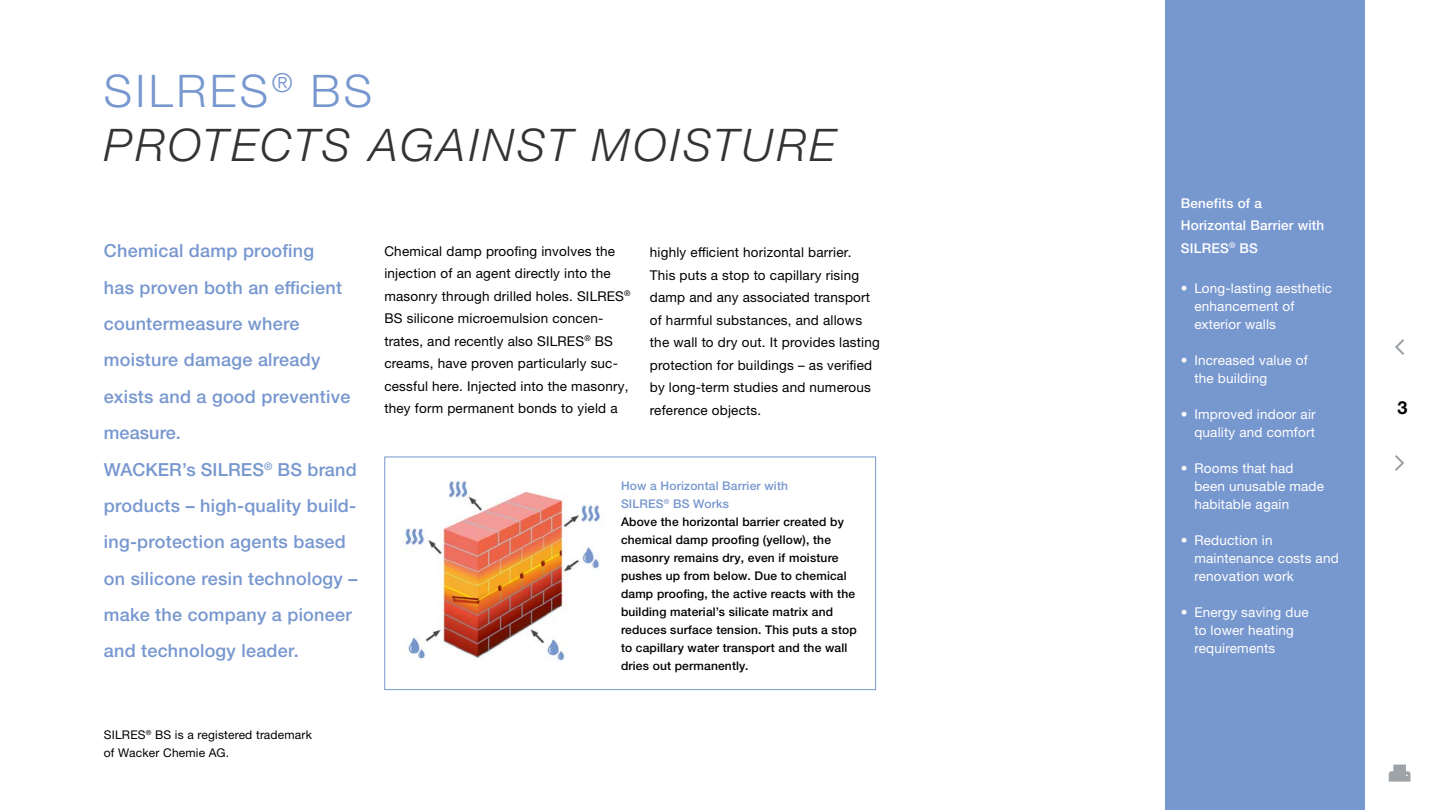
<style>
.page{position:relative;width:1440px;height:810px;background:#fff}
.page>*{position:absolute;margin:0;border:0;box-sizing:border-box;transform-origin:0 0}
.Headline{font:italic 300 45px/54px "Helvetica Panfor Wacker";letter-spacing:.075em;color:#333}
.Auszeichnung{font:500 18px/36.4px "Helvetica Panfor Wacker";letter-spacing:.015em;color:#7797cf}
.t1{font:700 18px "Helvetica Panfor Wacker";color:#000}
.Auszeichnung-2{font:13.5px/22.5px "Helvetica Panfor Wacker";letter-spacing:.015em;color:#000}
.t2{font:13.5px/18px "Helvetica Panfor Wacker";letter-spacing:.015em;color:#fff}
.Infobox_Headline{font:500 13.5px/22.5px "Helvetica Panfor Wacker";letter-spacing:.015em;color:#fff}
.Auszeichnung-3{font:500 12px/18px "Helvetica Panfor Wacker";letter-spacing:.015em;color:#000}
.Text_in_an_Bild{font:12px/18px "Helvetica Panfor Wacker";letter-spacing:.015em;color:#000}
.s1{font-style:normal;color:#7797cf}
.s2{color:#7797cf}
</style>
<div class="page">
<svg style="left:1389px;top:765px;width:22px;height:17px"></svg>
<svg style="left:1395px;top:455px;width:9px;height:16px"></svg>
<svg style="left:1395px;top:339px;width:9px;height:16px"></svg>
<div style="left:384px;top:457px;width:492px;height:233px;border:1px solid #7797cf"></div>
<img style="left:401px;top:480px;width:200px;height:181px">
<div style="left:1166px;top:0;width:199px;height:810px;background:#7797cf"></div>
<p class="Headline" style="left:104px;top:64px;width:733px"><span class="s1">SILRES</span><sup>®</sup> <span class="s1">BS<br></span>PROTECTS AGAINST MOISTURE</p>
<p class="Auszeichnung" style="left:104px;top:233px;width:255px">Chemical damp proofing<br>has proven both an efficient countermeasure where moisture damage already exists and a good preventive measure.<br>WACKER’s SILRES<sup>®</sup> BS brand products – high-quality build&shy;ing-protection agents based on silicone resin technology – make the company a pioneer and technology leader.</p>
<p class="Auszeichnung-2" style="left:650px;top:241px;width:203px">highly efficient horizontal barrier.</p>
<p class="Auszeichnung-2" style="left:384px;top:239px;width:248px">Chemical damp proofing involves the injection of an agent directly into the masonry through drilled holes. SILRES<sup>® </sup>BS silicone microemulsion concen&shy;trates, and recently also SILRES<sup>®</sup> BS creams, have proven particularly suc&shy;cessful here. Injected into the masonry, they form permanent bonds to yield a</p>
<p class="Auszeichnung-2" style="left:650px;top:263px;width:232px">This puts a stop to capillary rising damp and any associated transport of harmful substances, and allows the wall to dry out. It provides lasting protection for buildings – as verified by long-term studies and numerous reference objects.</p>
<p class="Auszeichnung-3" style="left:621px;top:477px;width:237px"><span class="s2">How a Horizontal Barrier with<br>SILRES</span><sup>®</sup> <span class="s2">BS Works<br></span>Above the horizontal barrier created by chemical damp proofing (yellow), the masonry remains dry, even if moisture pushes up from below. Due to chemical damp proofing, the active reacts with the building material’s silicate matrix and reduces surface tension. This puts a stop to capillary water transport and the wall dries out permanently.</p>
<p class="Text_in_an_Bild" style="left:104px;top:726px;width:210px">SILRES<sup>®</sup> BS is a registered trademark of Wacker Chemie AG.</p>
<p class="Infobox_Headline" style="left:1181px;top:192px;width:145px">Benefits of a<br>Horizontal Barrier with<br>SILRES<sup>®</sup> BS</p>
<p class="t2" style="left:1194px;top:279px;width:139px;text-indent:-14px">• Long-lasting aesthetic enhancement of exterior walls</p>
<p class="t2" style="left:1194px;top:351px;width:115px;text-indent:-14px">• Increased value of the building</p>
<p class="t2" style="left:1181px;top:405px;width:136px;text-align:right">• Improved indoor air quality and comfort</p>
<p class="t2" style="left:1194px;top:459px;width:131px;text-indent:-14px">• Rooms that had been unusable made habitable again</p>
<p class="t2" style="left:1194px;top:531px;width:146px;text-indent:-14px">• Reduction in maintenance costs and renovation work</p>
<p class="t2" style="left:1194px;top:603px;width:116px;text-indent:-14px">• Energy saving due to lower heating requirements</p>
<h2 class="t1" style="left:1397px;top:397px;width:12px">3</h2>
</div>
